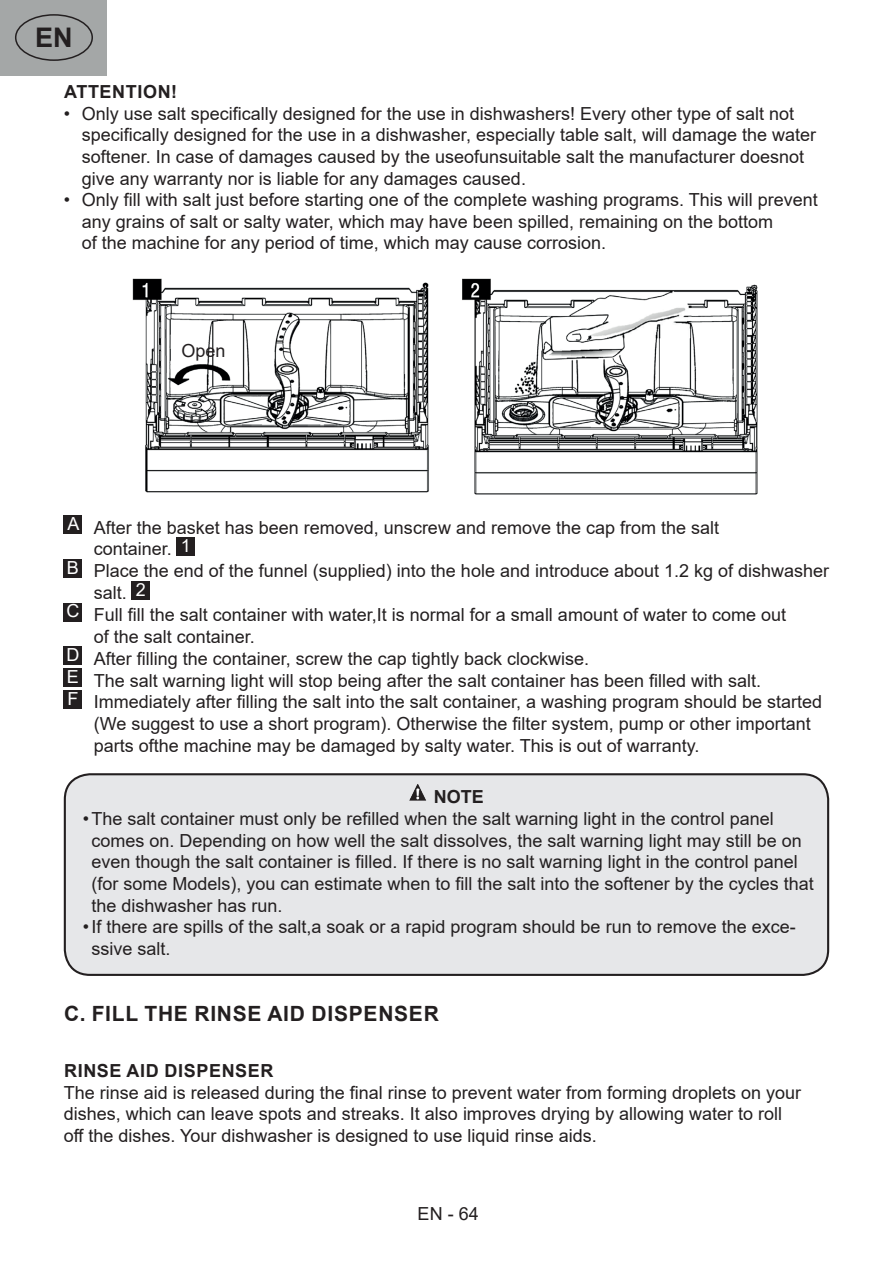
<style>
.page{position:relative;width:893px;height:1263px;background:#fff}
.page>*{position:absolute;margin:0;border:0;box-sizing:border-box;transform-origin:0 0}
.t1{font:700 27px "Arial";color:#231f20}
.t2{font:700 21px "Arial";letter-spacing:.035em;color:#231f20}
.t3{font:18px/21.6px "Arial";color:#231f20}
.t4{font:700 18px "Arial";letter-spacing:.035em;color:#231f20}
</style>
<div class="page">
<div style="left:0;top:0;width:106px;height:75px;background:#a4a7a7"></div>
<div style="left:15px;top:14px;width:78px;height:47px;border:2px solid #231f20;border-radius:50%"></div>
<img style="left:132px;top:278px;width:626px;height:217px">
<div style="left:64px;top:515px;width:18px;height:19px;background:#231f20"></div>
<div style="left:177px;top:537px;width:18px;height:18px;background:#231f20"></div>
<div style="left:64px;top:559px;width:18px;height:18px;background:#231f20"></div>
<div style="left:132px;top:581px;width:18px;height:18px;background:#231f20"></div>
<div style="left:64px;top:603px;width:18px;height:18px;background:#231f20"></div>
<div style="left:64px;top:646px;width:18px;height:19px;background:#231f20"></div>
<div style="left:64px;top:668px;width:18px;height:18px;background:#231f20"></div>
<div style="left:64px;top:690px;width:18px;height:18px;background:#231f20"></div>
<div style="left:65px;top:774px;width:763px;height:201px;background:#e6e7e9;border-radius:25px"></div>
<img style="left:409px;top:784px;width:18px;height:17px">
<div style="left:64px;top:773px;width:765px;height:203px;border:2px solid #231f20;border-radius:25px"></div>
<h1 class="t1" style="left:35px;top:18px;width:39px">EN</h1>
<p class="t4" style="left:64px;top:79px;width:115px">ATTENTION!</p>
<p class="t3" style="left:82px;top:103px;width:736px;text-indent:-18px">• Only use salt specifically designed for the use in dishwashers! Every other type of salt not specifically designed for the use in a dishwasher, especially table salt, will damage the water softener. In case of damages caused by the useofunsuitable salt the manufacturer doesnot give any warranty nor is liable for any damages caused.</p>
<p class="t3" style="left:82px;top:189px;width:737px;text-indent:-18px">• Only fill with salt just before starting one of the complete washing programs. This will prevent any grains of salt or salty water, which may have been spilled, remaining on the bottom<br>of the machine for any period of time, which may cause corrosion.</p>
<p class="t3" style="left:181px;top:340px;width:46px">Open</p>
<p class="t3" style="left:67px;top:516px;width:653px"><sup>A</sup> After the basket has been removed, unscrew and remove the cap from the salt</p>
<p class="t3" style="left:94px;top:538px;width:99px">container. <sup>1</sup></p>
<p class="t3" style="left:67px;top:560px;width:764px"><sup>B</sup> Place the end of the funnel (supplied) into the hole and introduce about 1.2 kg of dishwasher</p>
<p class="t3" style="left:94px;top:582px;width:54px">salt. <sup>2</sup></p>
<p class="t3" style="left:66px;top:604px;width:721px"><sup>C</sup> Full fill the salt container with water,It is normal for a small amount of water to come out</p>
<p class="t3" style="left:94px;top:625px;width:163px">of the salt container.</p>
<p class="t3" style="left:66px;top:647px;width:524px"><sup>D</sup> After filling the container, screw the cap tightly back clockwise.</p>
<p class="t3" style="left:67px;top:669px;width:696px"><sup>E</sup> The salt warning light will stop being after the salt container has been filled with salt.</p>
<p class="t3" style="left:67px;top:691px;width:756px"><sup>F</sup> Immediately after filling the salt into the salt container, a washing program should be started</p>
<p class="t3" style="left:94px;top:713px;width:718px">(We suggest to use a short program). Otherwise the filter system, pump or other important</p>
<p class="t3" style="left:94px;top:734px;width:607px">parts ofthe machine may be damaged by salty water. This is out of warranty.</p>
<p class="t4" style="left:434px;top:784px;width:52px">NOTE</p>
<p class="t3" style="left:91px;top:808px;width:724px;text-indent:-8px">•The salt container must only be refilled when the salt warning light in the control panel comes on. Depending on how well the salt dissolves, the salt warning light may still be on even though the salt container is filled. If there is no salt warning light in the control panel (for some Models), you can estimate when to fill the salt into the softener by the cycles that the dishwasher has run.</p>
<p class="t3" style="left:91px;top:916px;width:706px;text-indent:-8px">•If there are spills of the salt,a soak or a rapid program should be run to remove the exce&shy;ssive salt.</p>
<p class="t2" style="left:64px;top:999px;width:376px">C. FILL THE RINSE AID DISPENSER</p>
<p class="t4" style="left:64px;top:1058px;width:211px">RINSE AID DISPENSER</p>
<p class="t3" style="left:64px;top:1081px;width:739px">The rinse aid is released during the final rinse to prevent water from forming droplets on your dishes, which can leave spots and streaks. It also improves drying by allowing water to roll off the dishes. Your dishwasher is designed to use liquid rinse aids.</p>
<p class="t3" style="left:418px;top:1203px;width:63px">EN - 64</p>
</div>
